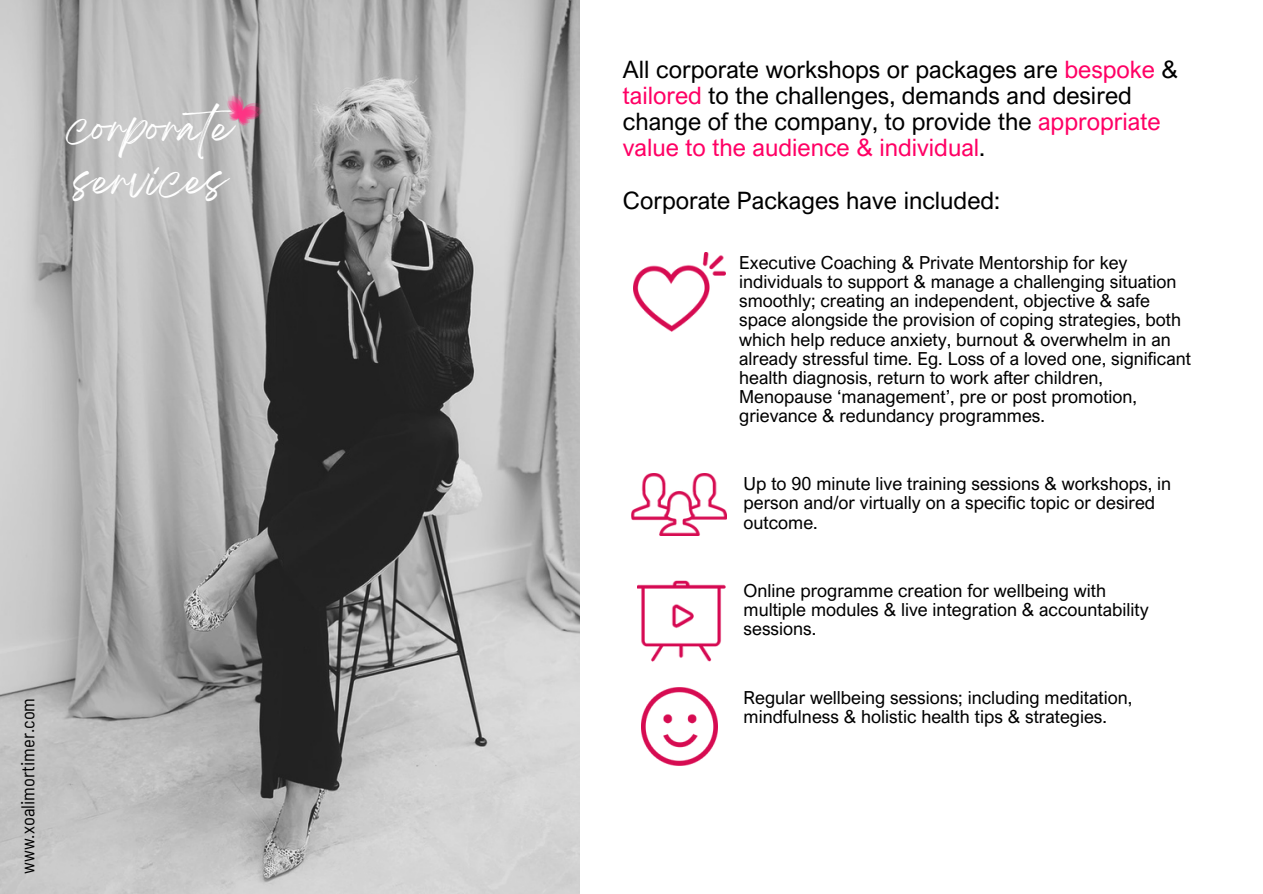
<style>
.page{position:relative;width:1263px;height:894px;background:#fff}
.page>*{position:absolute;margin:0;border:0;box-sizing:border-box;transform-origin:0 0}
.t1{font:37.65px "Breathing";color:#fff}
.t2{font:24px/25.8px "Arial Nova";color:#000}
.t3{font:semi-condensed 18.6px "Barlow";color:#000}
.t4{font:18px/19px "Arial Nova";color:#000}
.s1{color:#ff0065}
</style>
<div class="page">
<img style="left:0;top:0;width:580px;height:893px">
<svg style="left:223px;top:91px;width:41px;height:36px"></svg>
<img style="left:638px;top:580px;width:88px;height:80px">
<img style="left:631px;top:473px;width:96px;height:62px">
<img style="left:633px;top:252px;width:93px;height:79px">
<img style="left:642px;top:687px;width:75px;height:78px">
<p class="t1" style="left:68px;top:116px;width:186px">corporate</p>
<p class="t1" style="left:74px;top:168px;width:155px">services</p>
<p class="t3" style="left:16px;top:873px;width:178px;rotate:-90deg">www.xoalimortimer.com</p>
<p class="t2" style="left:623px;top:56px;width:557px">All corporate workshops or packages are <span class="s1">bespoke</span> &amp; <span class="s1">tailored</span> to the challenges, demands and desired change of the company, to provide the <span class="s1">appropriate value to the audience &amp; individual</span>.</p>
<p class="t2" style="left:623px;top:187px;width:379px">Corporate Packages have included:</p>
<p class="t4" style="left:739px;top:253px;width:453px">Executive Coaching &amp; Private Mentorship for key individuals to support &amp; manage a challenging situation smoothly; creating an independent, objective &amp; safe space alongside the provision of coping strategies, both which help reduce anxiety, burnout &amp; overwhelm in an already stressful time. Eg. Loss of a loved one, significant health diagnosis, return to work after children, Menopause ‘management’, pre or post promotion, grievance &amp; redundancy programmes.</p>
<p class="t4" style="left:744px;top:474px;width:429px">Up to 90 minute live training sessions &amp; workshops, in person and/or virtually on a specific topic or desired outcome.</p>
<p class="t4" style="left:744px;top:580px;width:407px">Online programme creation for wellbeing with multiple modules &amp; live integration &amp; accountability sessions.</p>
<p class="t4" style="left:744px;top:687px;width:390px">Regular wellbeing sessions; including meditation, mindfulness &amp; holistic health tips &amp; strategies.</p>
</div>
